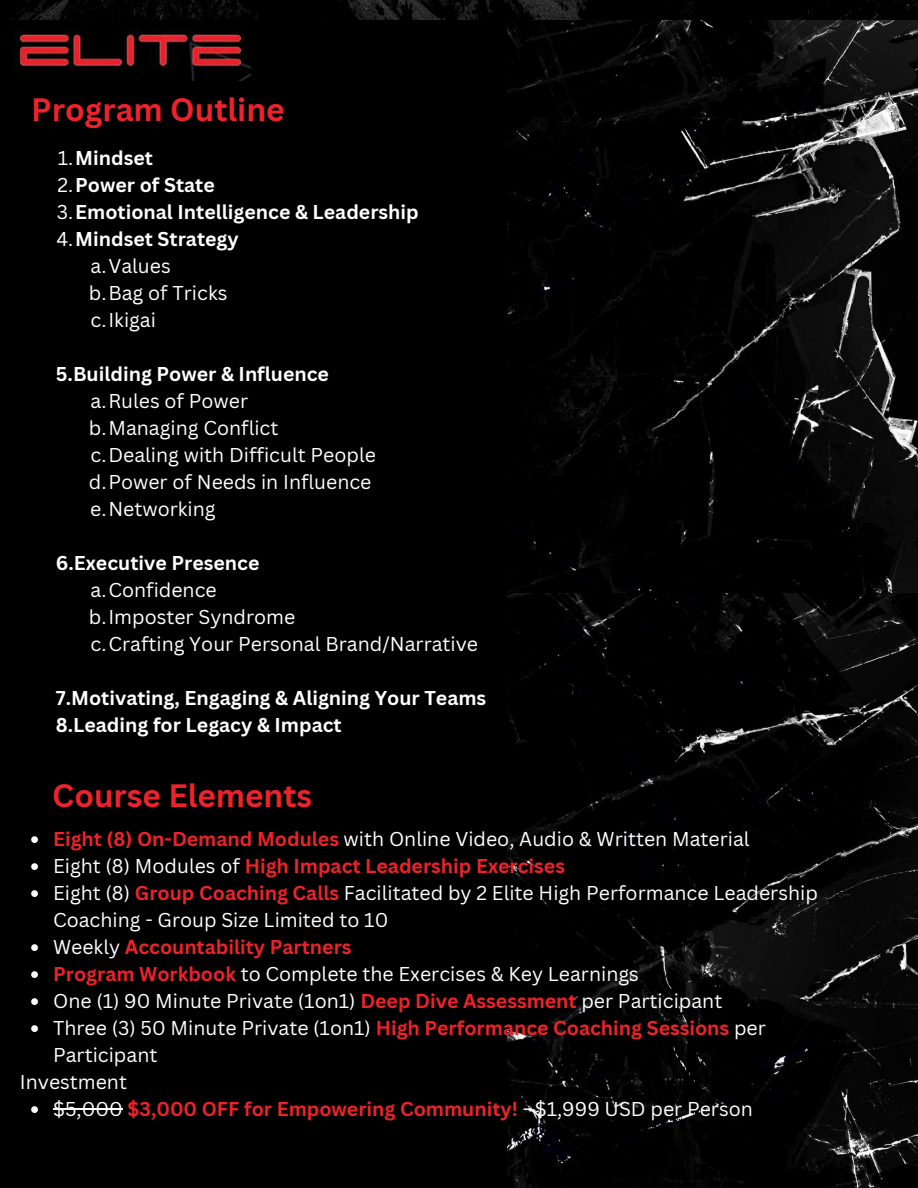
<style>
.page{position:relative;width:918px;height:1188px;background:#000}
.page>*{position:absolute;margin:0;border:0;box-sizing:border-box;transform-origin:0 0}
.t1{font:700 31.5px "Canva Sans";color:#ee222a}
.t2{font:19.5px/27px "Canva Sans";color:#fff}
.t3{font:700 19.5px/27px "Canva Sans";color:#fff}
.t4{font:700 19.5px "Canva Sans";color:#ee222a}
.s1{font-weight:400}
.s2{font-weight:700;color:#ee222a}
.s3{font-weight:400;color:#fff}
</style>
<div class="page">
<img style="left:13px;top:29px;width:238px;height:52px">
<img style="left:10px;top:0;width:908px;height:20px">
<img style="left:508px;top:20px;width:410px;height:574px">
<img style="left:508px;top:594px;width:410px;height:594px">
<svg style="left:31px;top:836px;width:7px;height:7px"></svg>
<svg style="left:31px;top:863px;width:7px;height:7px"></svg>
<svg style="left:31px;top:890px;width:7px;height:7px"></svg>
<svg style="left:31px;top:944px;width:7px;height:7px"></svg>
<svg style="left:31px;top:971px;width:7px;height:7px"></svg>
<svg style="left:31px;top:998px;width:7px;height:7px"></svg>
<svg style="left:31px;top:1025px;width:7px;height:7px"></svg>
<svg style="left:31px;top:1106px;width:7px;height:7px"></svg>
<hr style="left:53px;top:1108px;width:70px;height:2px;background:#fff">
<h1 class="t1" style="left:31px;top:88px;width:255px">Program Outline</h1>
<p class="t3" style="left:58px;top:144px;width:97px"><span class="s1">1.</span>Mindset</p>
<p class="t3" style="left:57px;top:171px;width:159px"><span class="s1">2.</span>Power of State</p>
<p class="t3" style="left:57px;top:198px;width:363px"><span class="s1">3.</span>Emotional Intelligence &amp; Leadership</p>
<p class="t3" style="left:56px;top:225px;width:184px"><span class="s1">4.</span>Mindset Strategy</p>
<p class="t2" style="left:90px;top:252px;width:82px">a.Values</p>
<p class="t2" style="left:89px;top:279px;width:140px">b.Bag of Tricks</p>
<p class="t2" style="left:91px;top:306px;width:67px">c.Ikigai</p>
<p class="t3" style="left:56px;top:360px;width:275px">5.Building Power &amp; Influence</p>
<p class="t2" style="left:89px;top:387px;width:289px">a.Rules of Power<br>b.Managing Conflict<br>c.Dealing with Difficult People d.Power of Needs in Influence e.Networking</p>
<p class="t3" style="left:56px;top:549px;width:205px">6.Executive Presence</p>
<p class="t2" style="left:89px;top:576px;width:391px">a.Confidence<br>b.Imposter Syndrome<br>c.Crafting Your Personal Brand/Narrative</p>
<p class="t3" style="left:56px;top:684px;width:432px">7.Motivating, Engaging &amp; Aligning Your Teams<br>8.Leading for Legacy &amp; Impact</p>
<h1 class="t1" style="left:52px;top:773px;width:261px">Course Elements</h1>
<p class="t2" style="left:53px;top:825px;width:698px"><span class="s2">Eight (8) On-Demand Modules</span> with Online Video, Audio &amp; Written Material</p>
<p class="t4" style="left:53px;top:853px;width:513px"><span class="s3">Eight (8) Modules of</span> High Impact Leadership Exercises</p>
<p class="t2" style="left:53px;top:879px;width:766px">Eight (8) <span class="s2">Group Coaching Calls</span> Facilitated by 2 Elite High Performance Leadership</p>
<p class="t2" style="left:53px;top:906px;width:337px">Coaching - Group Size Limited to 10</p>
<p class="t4" style="left:53px;top:934px;width:300px"><span class="s3">Weekly</span> Accountability Partners</p>
<p class="t2" style="left:53px;top:960px;width:587px"><span class="s2">Program Workbook</span> to Complete the Exercises &amp; Key Learnings</p>
<p class="t2" style="left:53px;top:987px;width:671px">One (1) 90 Minute Private (1on1) <span class="s2">Deep Dive Assessment</span> per Participant</p>
<p class="t2" style="left:53px;top:1014px;width:714px">Three (3) 50 Minute Private (1on1) <span class="s2">High Performance Coaching Sessions</span> per</p>
<p class="t2" style="left:53px;top:1041px;width:106px">Participant</p>
<p class="t2" style="left:20px;top:1068px;width:109px">Investment</p>
<p class="t4" style="left:53px;top:1096px;width:701px"><span class="s3">$5,000</span> $3,000 OFF for Empowering Community! <span class="s3">- $1,999 USD per Person</span></p>
</div>
